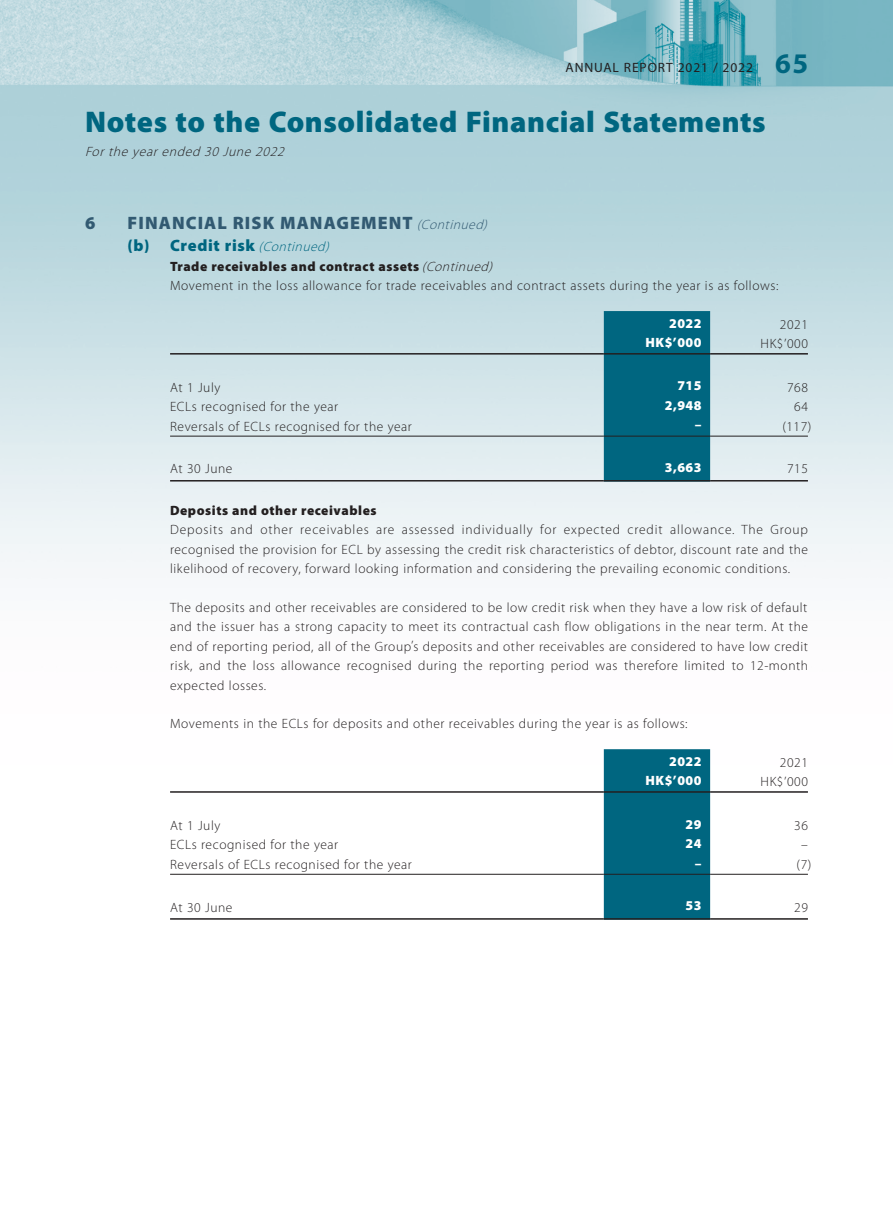
<style>
.page{position:relative;width:893px;height:1212px;background:#fff}
.page>*{position:absolute;margin:0;border:0;box-sizing:border-box;transform-origin:0 0}
.t1{font:900 30px "Myriad Pro";letter-spacing:.02em;color:#006680}
.t2{font:900 18px "Myriad Pro";letter-spacing:.06em;color:#325a72}
.t3{font:900 16.5px "Myriad Pro";color:#006680}
.t4{font:300 13.5px/19.5px "Myriad Pro";letter-spacing:.04em;color:#231f20;text-align:justify}
.t5{font:900 13.5px "Myriad Pro";letter-spacing:.04em;color:#fff}
.t6{font:900 13.5px "Myriad Pro";letter-spacing:.04em;color:#231f20}
.t7{font:italic 300 13.5px "Myriad Pro";color:#231f20}
.t8{font:13.5px "Myriad Pro";letter-spacing:.065em;color:#231f20}
.s1{font-weight:700;font-size:28.5px;color:#006680}
.s2{font-weight:300;font-style:italic;font-size:13.5px}
.s3{font-weight:900}
.s4{font-style:italic}
</style>
<div class="page">
<img style="left:0;top:0;width:893px;height:918px">
<div style="left:604px;top:311px;width:106px;height:169px;background:#006680"></div>
<hr style="left:170px;top:353px;width:434px;height:2px;background:#231f20">
<hr style="left:604px;top:353px;width:106px;height:2px;background:#231f20">
<hr style="left:710px;top:353px;width:98px;height:2px;background:#231f20">
<hr style="left:170px;top:436px;width:434px;height:1px;background:#231f20">
<hr style="left:604px;top:436px;width:106px;height:1px;background:#231f20">
<hr style="left:710px;top:436px;width:98px;height:1px;background:#231f20">
<hr style="left:170px;top:480px;width:434px;height:1px;background:#231f20">
<hr style="left:604px;top:480px;width:106px;height:1px;background:#231f20">
<hr style="left:710px;top:480px;width:98px;height:1px;background:#231f20">
<div style="left:604px;top:749px;width:106px;height:169px;background:#006680"></div>
<hr style="left:170px;top:791px;width:434px;height:2px;background:#231f20">
<hr style="left:604px;top:791px;width:106px;height:2px;background:#231f20">
<hr style="left:710px;top:791px;width:98px;height:2px;background:#231f20">
<hr style="left:170px;top:874px;width:434px;height:1px;background:#231f20">
<hr style="left:604px;top:874px;width:106px;height:1px;background:#231f20">
<hr style="left:710px;top:874px;width:98px;height:1px;background:#231f20">
<hr style="left:170px;top:918px;width:434px;height:2px;background:#231f20">
<hr style="left:604px;top:918px;width:106px;height:2px;background:#231f20">
<hr style="left:710px;top:918px;width:98px;height:2px;background:#231f20">
<p class="t8" style="left:566px;top:59px;width:244px">ANNUAL REPORT 2021 / 2022 <span class="s1">65</span></p>
<h1 class="t1" style="left:85px;top:102px;width:682px">Notes to the Consolidated Financial Statements</h1>
<p class="t7" style="left:85px;top:144px;width:204px">Forthe yearended 30 June 2022</p>
<h2 class="t2" style="left:85px;top:211px;width:12px">6</h2>
<h2 class="t2" style="left:128px;top:211px;width:365px">FINANCIAL RISK MANAGEMENT <span class="s2">(Continued)</span></h2>
<p class="t3" style="left:128px;top:235px;width:207px">( b) C red i t r i s k <span class="s2">(Continued)</span></p>
<p class="t4" style="left:170px;top:256px;width:610px"><span class="s3">Trade receivables and contract assets</span> <span class="s4">(Continued)<br></span>Movement in the loss allowance for trade receivables and contract assets during the year is as follows:</p>
<p class="t5" style="left:669px;top:314px;width:34px">2022</p>
<p class="t4" style="left:780px;top:314px;width:30px">2021</p>
<p class="t5" style="left:645px;top:334px;width:58px">HK$’000</p>
<p class="t4" style="left:761px;top:334px;width:49px">HK$’000</p>
<p class="t4" style="left:170px;top:377px;width:52px">At 1 July</p>
<p class="t5" style="left:677px;top:377px;width:26px">715</p>
<p class="t4" style="left:787px;top:377px;width:22px">768</p>
<p class="t4" style="left:170px;top:397px;width:170px">ECLs recognised for the year</p>
<p class="t5" style="left:665px;top:396px;width:38px">2,948</p>
<p class="t4" style="left:794px;top:397px;width:15px">64</p>
<p class="t4" style="left:170px;top:416px;width:243px">Reversals of ECLs recognised for the year</p>
<p class="t5" style="left:695px;top:416px;width:8px">–</p>
<p class="t4" style="left:782px;top:416px;width:31px">(117)</p>
<p class="t4" style="left:170px;top:459px;width:64px">At 30 June</p>
<p class="t5" style="left:665px;top:459px;width:38px">3,663</p>
<p class="t4" style="left:787px;top:459px;width:22px">715</p>
<p class="t6" style="left:170px;top:501px;width:208px">Deposits and other receivables</p>
<p class="t4" style="left:170px;top:520px;width:639px">Deposits and other receivables are assessed individually for expected credit allowance. The Group recognised the provision for ECL by assessing the credit risk characteristics of debtor, discount rate and the likelihood of recovery, forward looking information and considering the prevailing economic conditions.</p>
<p class="t4" style="left:170px;top:597px;width:639px">The deposits and other receivables are considered to be low credit risk when they have a low risk of default and the issuer has a strong capacity to meet its contractual cash flow obligations in the near term. At the end of reporting period, all of the Group’s deposits and other receivables are considered to have low credit risk, and the loss allowance recognised during the reporting period was therefore limited to 12-month expected losses.</p>
<p class="t4" style="left:170px;top:714px;width:519px">Movements in the ECLs for deposits and other receivables during the year is as follows:</p>
<p class="t5" style="left:669px;top:752px;width:34px">2022</p>
<p class="t4" style="left:780px;top:753px;width:30px">2021</p>
<p class="t5" style="left:645px;top:772px;width:58px">HK$’000</p>
<p class="t4" style="left:761px;top:772px;width:49px">HK$’000</p>
<p class="t4" style="left:170px;top:815px;width:52px">At 1 July</p>
<p class="t5" style="left:686px;top:815px;width:18px">29</p>
<p class="t4" style="left:794px;top:815px;width:15px">36</p>
<p class="t4" style="left:170px;top:835px;width:170px">ECLs recognised for the year</p>
<p class="t5" style="left:686px;top:834px;width:18px">24</p>
<p class="t4" style="left:801px;top:835px;width:8px">–</p>
<p class="t4" style="left:170px;top:854px;width:243px">Reversals of ECLs recognised for the year</p>
<p class="t5" style="left:695px;top:854px;width:8px">–</p>
<p class="t4" style="left:797px;top:854px;width:16px">(7)</p>
<p class="t4" style="left:170px;top:897px;width:64px">At 30 June</p>
<p class="t5" style="left:686px;top:897px;width:18px">53</p>
<p class="t4" style="left:794px;top:897px;width:15px">29</p>
</div>
